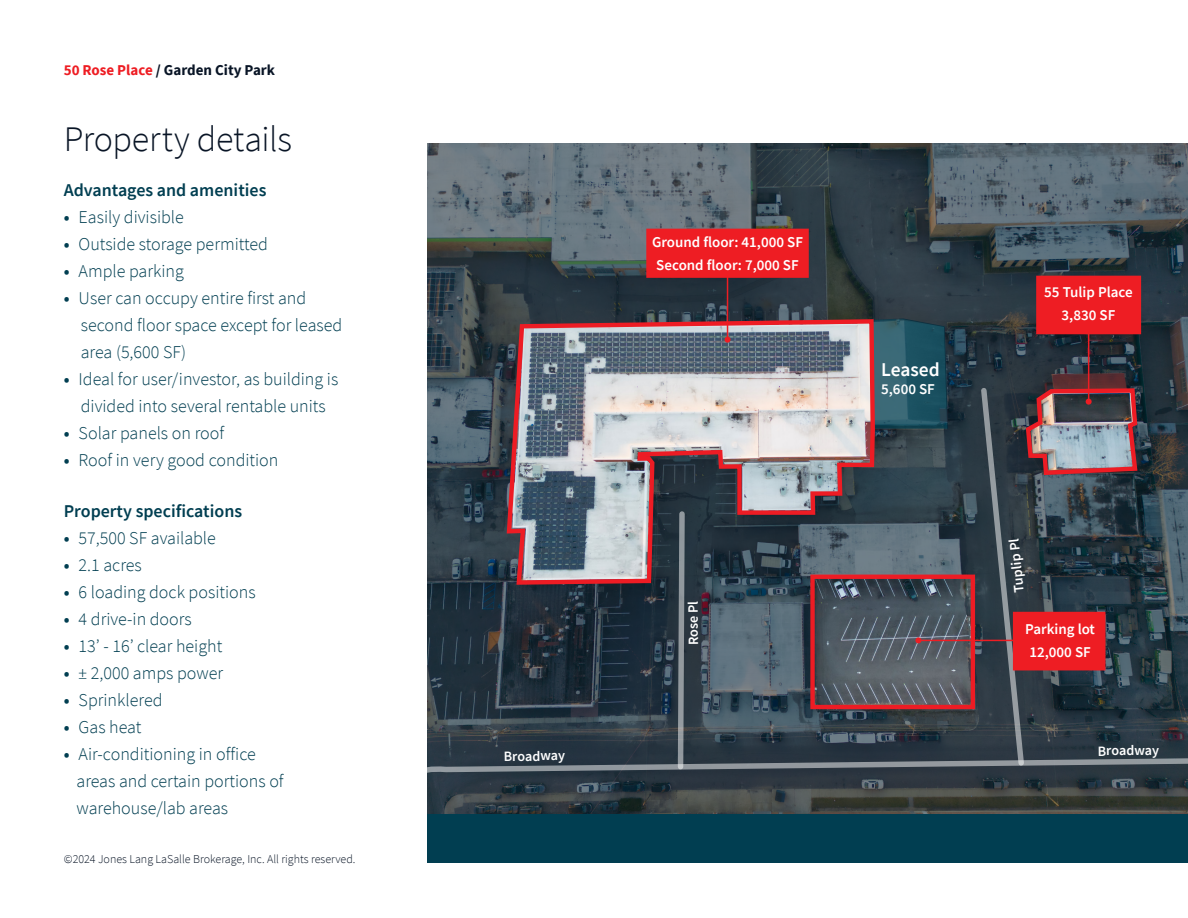
<style>
.page{position:relative;width:1188px;height:918px;background:#fff}
.page>*{position:absolute;margin:0;border:0;box-sizing:border-box;transform-origin:0 0}
.Section_heading_-_24pt{font:300 36px "Source Sans Pro";letter-spacing:-.01em;color:#091526}
.Footer_text__can_be_8_or_10pt{font:600 19.5px "Source Sans Pro";color:#fff}
.Bullets_-_unordered__Level_1{font:300 18px/27px "Source Sans Pro";color:#013e51}
.X-head{font:600 18px "Source Sans Pro";color:#013e51}
.Bullets_-_unordered__Level_1-2{font:600 18px "Source Sans Pro";color:#013e51}
.Footer_text__can_be_8_or_10pt-2{font:600 15px/22.5px "Source Sans Pro";color:#fff}
.Running_header{font:700 15px "Source Sans Pro";color:#091526}
.t1{font:600 14.25px "Source Sans Pro";letter-spacing:-.01em;color:#fff}
.t2{font:300 12px "Source Sans Pro";color:#091526}
.s1{color:#ee1d23}
.s2{font-weight:600}
.s3{font-family:"Source Sans Variable";font-weight:400}
</style>
<div class="page">
<div style="left:428px;top:812px;width:760px;height:51px;background:#013e51"></div>
<svg style="left:428px;top:144px;width:760px;height:175px;background:#46545c"></svg>
<div style="left:1036px;top:276px;width:105px;height:58px;background:#ee1d23"></div>
<hr style="left:727px;top:271px;width:1px;height:69px;background:#ee1d23">
<img style="left:428px;top:319px;width:760px;height:494px">
<div style="left:646px;top:229px;width:163px;height:49px;background:#ee1d23;border:2px solid #ee1d23"></div>
<p class="Running_header" style="left:64px;top:60px;width:213px"><span class="s1">50 Rose Place</span> / Garden City Park</p>
<p class="Section_heading_-_24pt" style="left:64px;top:117px;width:230px">Property details</p>
<p class="X-head" style="left:64px;top:179px;width:204px">Advantages and amenities</p>
<p class="Bullets_-_unordered__Level_1" style="left:64px;top:204px;width:122px"><span class="s2">•</span> Easily divisible</p>
<p class="Bullets_-_unordered__Level_1" style="left:64px;top:231px;width:206px"><span class="s2">•</span> Outside storage permitted</p>
<p class="Bullets_-_unordered__Level_1" style="left:64px;top:258px;width:122px"><span class="s2">•</span> Ample parking</p>
<p class="Bullets_-_unordered__Level_1" style="left:64px;top:285px;width:244px"><span class="s2">•</span> User can occupy entire first and</p>
<p class="Bullets_-_unordered__Level_1" style="left:81px;top:312px;width:263px">second floor space except for leased area (5,600 SF)</p>
<p class="Bullets_-_unordered__Level_1" style="left:64px;top:366px;width:276px"><span class="s2">•</span> Ideal for user/investor, as building is</p>
<p class="Bullets_-_unordered__Level_1" style="left:81px;top:393px;width:246px">divided into several rentable units</p>
<p class="Bullets_-_unordered__Level_1" style="left:64px;top:420px;width:162px"><span class="s2">•</span> Solar panels on roof</p>
<p class="Bullets_-_unordered__Level_1" style="left:64px;top:447px;width:216px"><span class="s2">•</span> Roof in very good condition</p>
<p class="Bullets_-_unordered__Level_1-2" style="left:64px;top:500px;width:180px">Property specifications</p>
<p class="Bullets_-_unordered__Level_1" style="left:64px;top:525px;width:154px"><span class="s2">•</span> 57,500 SF available</p>
<p class="Bullets_-_unordered__Level_1" style="left:64px;top:552px;width:80px"><span class="s2">•</span> 2.1 acres</p>
<p class="Bullets_-_unordered__Level_1" style="left:64px;top:579px;width:193px"><span class="s2">•</span> 6 loading dock positions</p>
<p class="Bullets_-_unordered__Level_1" style="left:64px;top:606px;width:130px"><span class="s2">•</span> 4 drive-in doors</p>
<p class="Bullets_-_unordered__Level_1" style="left:64px;top:633px;width:160px"><span class="s2">•</span> 13’ - 16’ clear height</p>
<p class="Bullets_-_unordered__Level_1" style="left:64px;top:660px;width:161px"><span class="s2">•</span> <span class="s3">±</span> 2,000 amps power</p>
<p class="Bullets_-_unordered__Level_1" style="left:64px;top:687px;width:100px"><span class="s2">•</span> Sprinklered</p>
<p class="Bullets_-_unordered__Level_1" style="left:64px;top:714px;width:79px"><span class="s2">•</span> Gas heat</p>
<p class="Bullets_-_unordered__Level_1" style="left:64px;top:741px;width:194px"><span class="s2">•</span> Air-conditioning in office</p>
<p class="Bullets_-_unordered__Level_1" style="left:77px;top:768px;width:209px">areas and certain portions of warehouse/lab areas</p>
<p class="t2" style="left:64px;top:852px;width:293px">©2024 Jones Lang LaSalle Brokerage, Inc. All rights reserved.</p>
<p class="Footer_text__can_be_8_or_10pt-2" style="left:652px;top:231px;width:152px">Ground floor: 41,000 SF<br>Second floor: 7,000 SF</p>
<p class="t1" style="left:684px;top:645px;width:46px;rotate:-90deg">Rose Pl</p>
<p class="Footer_text__can_be_8_or_10pt" style="left:881px;top:357px;width:60px">Leased</p>
<p class="Footer_text__can_be_8_or_10pt-2" style="left:881px;top:378px;width:55px">5,600 SF</p>
<p class="Footer_text__can_be_8_or_10pt-2" style="left:1044px;top:281px;width:90px;text-align:center">55 Tulip Place<br>3,830 SF</p>
<p class="t1" style="left:1010px;top:593px;width:55px;rotate:-96deg">Tuplip Pl</p>
<p class="Footer_text__can_be_8_or_10pt-2" style="left:1025px;top:618px;width:71px">Parking lot<br>12,000 SF</p>
<p class="t1" style="left:504px;top:747px;width:63px;rotate:-1deg">Broadway</p>
<p class="t1" style="left:1097px;top:742px;width:63px;rotate:-1deg">Broadway</p>
</div>
